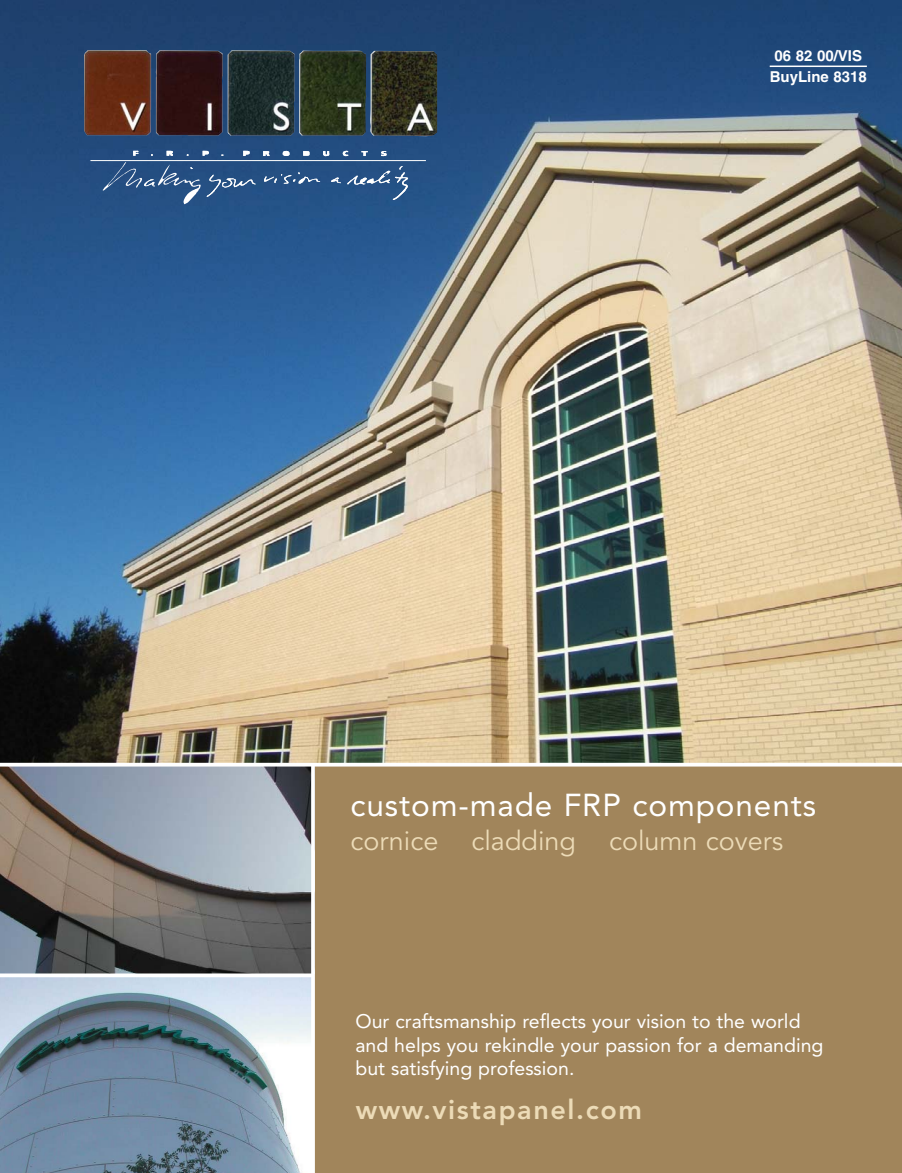
<style>
.page{position:relative;width:902px;height:1173px;background:#fff}
.page>*{position:absolute;margin:0;border:0;box-sizing:border-box;transform-origin:0 0}
.t1{font:31.5px "Avenir";letter-spacing:.03em;color:#fff}
.t2{font:27px "Avenir";color:#ecdbb7}
.t3{font:800 27px "Avenir";letter-spacing:.06em;color:#ecdbb7}
.t4{font:19.5px/23.4px "Avenir";color:#fff}
.t5{font:700 15px/21px "Helvetica";color:#fff;text-align:center}
</style>
<div class="page">
<img style="left:0;top:0;width:902px;height:1173px">
<p class="t5" style="left:769px;top:45px;width:99px">06 82 00/VIS<br>BuyLine 8318</p>
<h1 class="t1" style="left:350px;top:787px;width:467px">custom-made FRP components</h1>
<h2 class="t2" style="left:350px;top:825px;width:434px">cornice cladding column covers</h2>
<p class="t4" style="left:355px;top:1010px;width:469px">Our craftsmanship reflects your vision to the world and helps you rekindle your passion for a demanding but satisfying profession.</p>
<h2 class="t3" style="left:356px;top:1093px;width:288px">www.vistapanel.com</h2>
</div>
